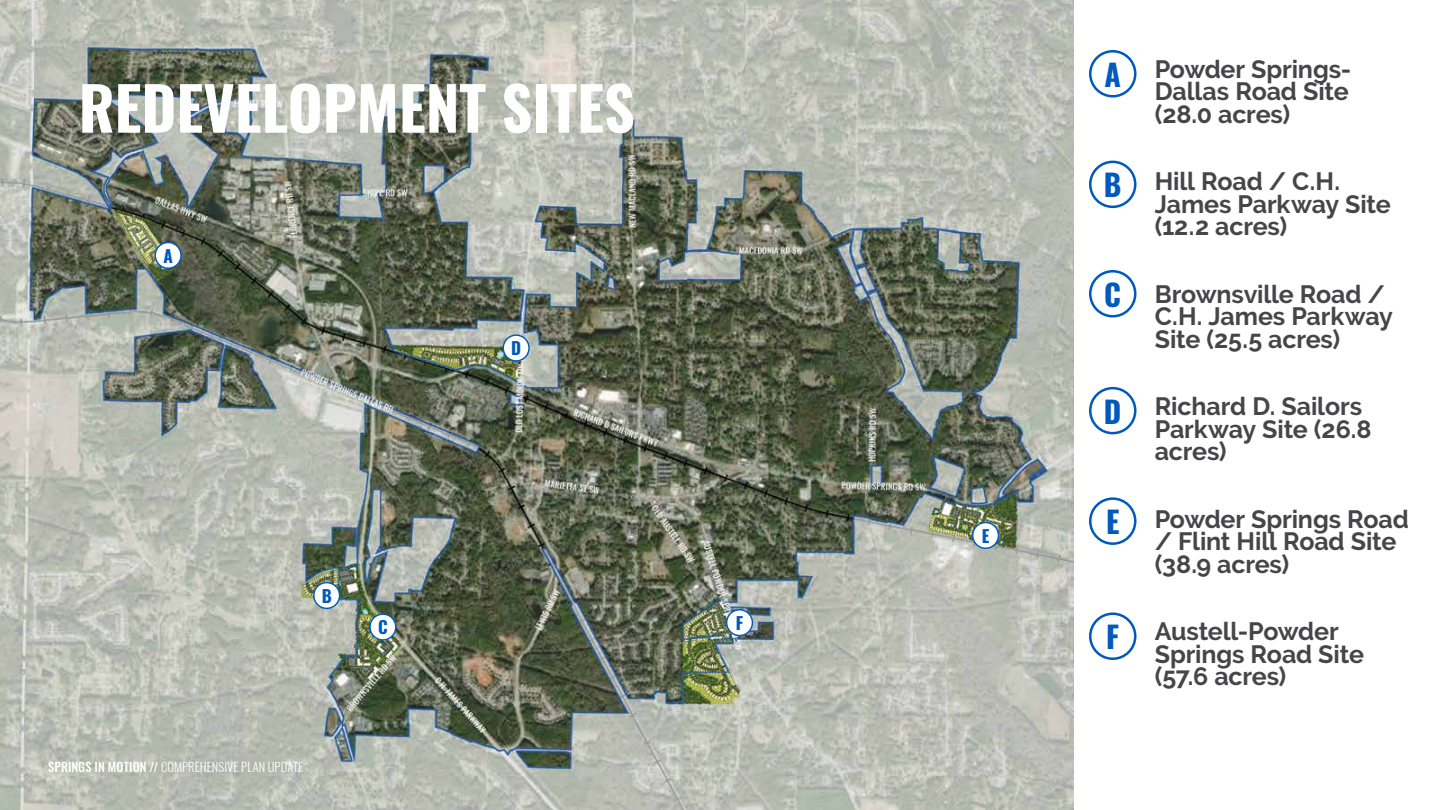
<style>
.page{position:relative;width:1440px;height:810px;background:#fff}
.page>*{position:absolute;margin:0;border:0;box-sizing:border-box;transform-origin:0 0}
.t1{font:700 60px "Oswald";color:#fff}
.t2{font:700 30px "Oswald";color:#005abd}
.t3{font:700 25px/22.5px "Raleway";letter-spacing:-.005em;color:#464649}
.t4{font:700 17.12px "Oswald";color:#005abd}
.t5{font:300 12.5px "Oswald";letter-spacing:.01em;color:#fff}
.s1{font-weight:500}
</style>
<div class="page">
<img style="left:0;top:0;width:1073px;height:810px">
<div style="left:155px;top:243px;width:26px;height:25px;background:#fff;border-radius:50%"></div>
<div style="left:155px;top:242px;width:27px;height:27px;border:1px solid #005abd;border-radius:50%"></div>
<div style="left:370px;top:614px;width:26px;height:26px;background:#fff;border-radius:50%"></div>
<div style="left:369px;top:613px;width:27px;height:28px;border:1px solid #005abd;border-radius:50%"></div>
<div style="left:314px;top:583px;width:26px;height:25px;background:#fff;border-radius:50%"></div>
<div style="left:313px;top:582px;width:27px;height:27px;border:1px solid #005abd;border-radius:50%"></div>
<div style="left:727px;top:610px;width:25px;height:26px;background:#fff;border-radius:50%"></div>
<div style="left:726px;top:609px;width:27px;height:27px;border:1px solid #005abd;border-radius:50%"></div>
<div style="left:973px;top:523px;width:25px;height:25px;background:#fff;border-radius:50%"></div>
<div style="left:972px;top:522px;width:27px;height:27px;border:1px solid #005abd;border-radius:50%"></div>
<div style="left:503px;top:335px;width:26px;height:26px;background:#fff;border-radius:50%"></div>
<div style="left:503px;top:334px;width:27px;height:28px;border:1px solid #005abd;border-radius:50%"></div>
<div style="left:1089px;top:50px;width:48px;height:48px;border:2px solid #005abd;border-radius:50%"></div>
<div style="left:1089px;top:161px;width:48px;height:47px;border:2px solid #005abd;border-radius:50%"></div>
<div style="left:1089px;top:270px;width:48px;height:48px;border:2px solid #005abd;border-radius:50%"></div>
<div style="left:1089px;top:387px;width:48px;height:47px;border:2px solid #005abd;border-radius:50%"></div>
<div style="left:1089px;top:497px;width:48px;height:48px;border:2px solid #005abd;border-radius:50%"></div>
<div style="left:1089px;top:612px;width:48px;height:48px;border:2px solid #005abd;border-radius:50%"></div>
<h1 class="t1" style="left:79px;top:67px;width:558px">REDEVELOPMENT SITES</h1>
<p class="t4" style="left:163px;top:244px;width:11px">A</p>
<p class="t4" style="left:322px;top:584px;width:12px">B</p>
<p class="t4" style="left:378px;top:616px;width:11px">C</p>
<p class="t5" style="left:48px;top:758px;width:257px"><span class="s1">SPRINGS IN MOTION //</span> COMPREHENSIVE PLAN UPDATE</p>
<p class="t4" style="left:511px;top:337px;width:12px">D</p>
<p class="t4" style="left:736px;top:611px;width:9px">F</p>
<p class="t4" style="left:982px;top:524px;width:9px">E</p>
<p class="t2" style="left:1104px;top:54px;width:18px">A</p>
<p class="t3" style="left:1155px;top:58px;width:198px;text-align:justify">Powder Springs-Dallas Road Site (28.0 acres)</p>
<p class="t2" style="left:1104px;top:164px;width:19px">B</p>
<p class="t3" style="left:1155px;top:170px;width:238px">Hill Road / C.H.<br>James Parkway Site (12.2 acres)</p>
<p class="t2" style="left:1104px;top:274px;width:18px">C</p>
<p class="t3" style="left:1155px;top:283px;width:240px">Brownsville Road /<br>C.H. James Parkway<br>Site (25.5 acres)</p>
<p class="t2" style="left:1104px;top:390px;width:19px">D</p>
<p class="t3" style="left:1155px;top:395px;width:218px">Richard D. Sailors<br>Parkway Site (26.8 acres)</p>
<p class="t2" style="left:1106px;top:501px;width:15px">E</p>
<p class="t3" style="left:1155px;top:508px;width:256px">Powder Springs Road / Flint Hill Road Site (38.9 acres)</p>
<p class="t2" style="left:1106px;top:616px;width:14px">F</p>
<p class="t3" style="left:1155px;top:620px;width:211px">Austell-Powder<br>Springs Road Site (57.6 acres)</p>
</div>
